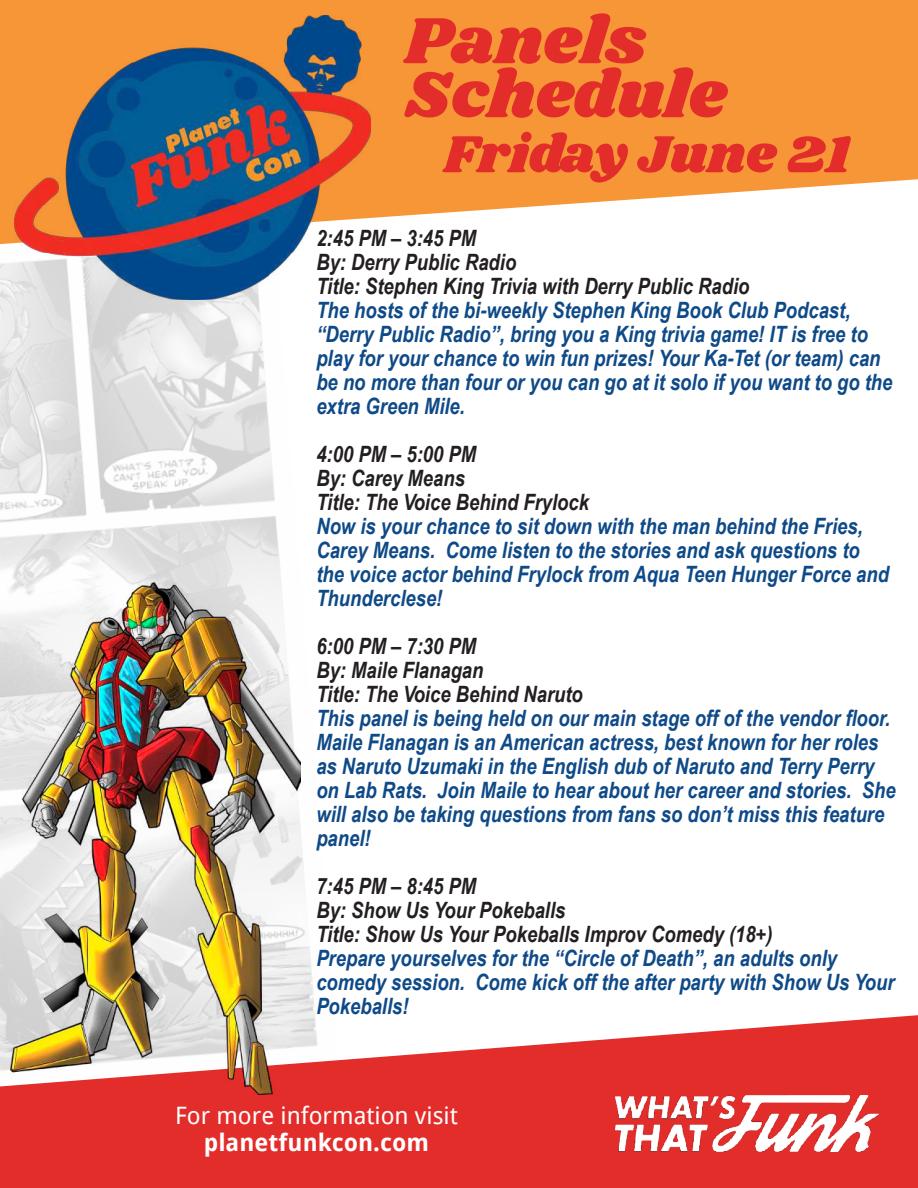
<style>
.page{position:relative;width:918px;height:1188px;background:#fff}
.page>*{position:absolute;margin:0;border:0;box-sizing:border-box;transform-origin:0 0}
.t1{font:67.5px/54px "Shrikhand";color:#e32d2b}
.t2{font:54px "Shrikhand";color:#e32d2b}
.t3{font:24px "Droid Sans";color:#fff}
.t4{font:700 24px "Droid Sans";color:#fff}
.t5{font:italic 700 22.5px/24px "Arial Narrow";color:#0f4a88}
.t6{font:italic 700 22.5px/24px "Arial Narrow";color:#231f20}
</style>
<div class="page">
<img style="left:0;top:262px;width:315px;height:753px">
<svg style="left:0;top:0;width:918px;height:244px;fill:#f79637"></svg>
<img style="left:15px;top:16px;width:355px;height:284px">
<svg style="left:0;top:1015px;width:918px;height:173px;background:#e64846"></svg>
<img style="left:615px;top:1095px;width:263px;height:56px">
<img style="left:11px;top:582px;width:290px;height:513px">
<h1 class="t1" style="left:405px;top:16px;width:323px">Panels<br>Schedule</h1>
<h2 class="t2" style="left:444px;top:117px;width:408px">Friday June 21</h2>
<p class="t6" style="left:316px;top:225px;width:435px">2:45 PM – 3:45 PM<br>By: Derry Public Radio<br>Title: Stephen King Trivia with Derry Public Radio</p>
<p class="t5" style="left:316px;top:297px;width:578px">The hosts of the bi-weekly Stephen King Book Club Podcast, “Derry Public Radio”, bring you a King trivia game! IT is free to play for your chance to win fun prizes! Your Ka-Tet (or team) can be no more than four or you can go at it solo if you want to go the extra Green Mile.</p>
<p class="t6" style="left:316px;top:441px;width:274px">4:00 PM – 5:00 PM<br>By: Carey Means<br>Title: The Voice Behind Frylock</p>
<p class="t5" style="left:316px;top:513px;width:574px">Now is your chance to sit down with the man behind the Fries, Carey Means. Come listen to the stories and ask questions to the voice actor behind Frylock from Aqua Teen Hunger Force and Thunderclese!</p>
<p class="t6" style="left:316px;top:633px;width:268px">6:00 PM – 7:30 PM<br>By: Maile Flanagan<br>Title: The Voice Behind Naruto</p>
<p class="t5" style="left:316px;top:705px;width:581px">This panel is being held on our main stage off of the vendor floor.<br>Maile Flanagan is an American actress, best known for her roles as Naruto Uzumaki in the English dub of Naruto and Terry Perry on Lab Rats. Join Maile to hear about her career and stories. She will also be taking questions from fans so don’t miss this feature panel!</p>
<p class="t6" style="left:316px;top:873px;width:458px">7:45 PM – 8:45 PM<br>By: Show Us Your Pokeballs<br>Title: Show Us Your Pokeballs Improv Comedy (18+)</p>
<p class="t5" style="left:316px;top:945px;width:580px">Prepare yourselves for the “Circle of Death”, an adults only comedy session. Come kick off the after party with Show Us Your<br>Pokeballs!</p>
<p class="t3" style="left:175px;top:1102px;width:284px">For more information visit</p>
<p class="t4" style="left:204px;top:1129px;width:227px">planetfunkcon.com</p>
</div>
